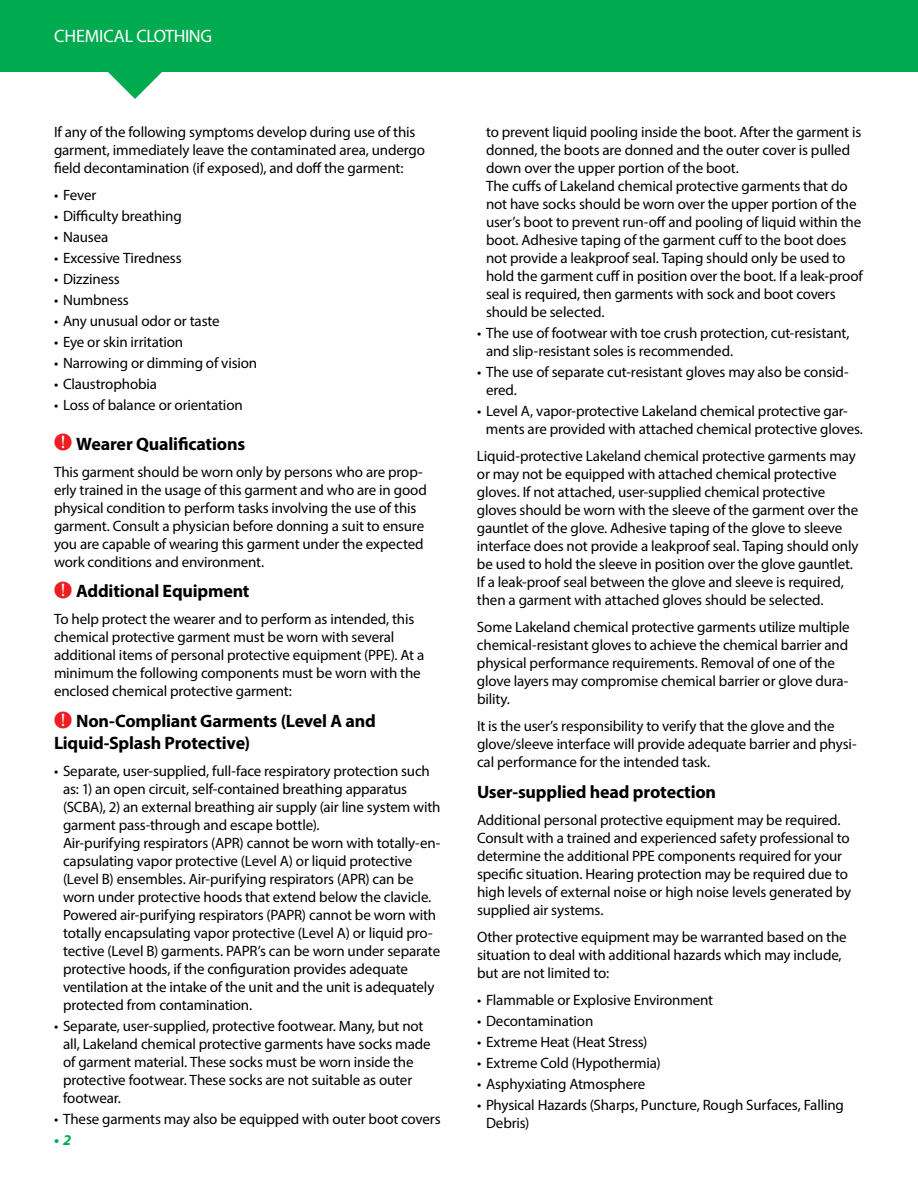
<style>
.page{position:relative;width:918px;height:1188px;background:#fff}
.page>*{position:absolute;margin:0;border:0;box-sizing:border-box;transform-origin:0 0}
.t1{font:700 18px/21.6px "Myriad Pro";letter-spacing:-.01em;color:#000}
.t2{font:18px "Myriad Pro";letter-spacing:-.015em;color:#fff}
.t3{font:15px/18px "Myriad Pro";letter-spacing:-.01em;color:#000}
.t4{font:italic 700 15px "Myriad Pro";color:#00ab4f}
.s1{font-family:"Se Lis HS Warning 200 S";font-weight:400;color:#ed1d24}
</style>
<div class="page">
<svg style="left:0;top:0;width:918px;height:99px;fill:#00ab4f"></svg>
<p class="t2" style="left:54px;top:25px;width:159px">CHEMICAL CLOTHING</p>
<p class="t3" style="left:54px;top:123px;width:373px">If any of the following symptoms develop during use of this garment, immediately leave the contaminated area, undergo field decontamination (if exposed), and doff the garment:</p>
<p class="t3" style="left:54px;top:186px;width:44px">• Fever</p>
<p class="t3" style="left:54px;top:207px;width:129px">• Difficulty breathing</p>
<p class="t3" style="left:54px;top:228px;width:56px">• Nausea</p>
<p class="t3" style="left:54px;top:249px;width:129px">• Excessive Tiredness</p>
<p class="t3" style="left:54px;top:270px;width:67px">• Dizziness</p>
<p class="t3" style="left:54px;top:291px;width:76px">• Numbness</p>
<p class="t3" style="left:54px;top:312px;width:167px">• Any unusual odor or taste</p>
<p class="t3" style="left:54px;top:333px;width:131px">• Eye or skin irritation</p>
<p class="t3" style="left:54px;top:354px;width:205px">• Narrowing or dimming of vision</p>
<p class="t3" style="left:54px;top:375px;width:105px">• Claustrophobia</p>
<p class="t3" style="left:54px;top:396px;width:190px">• Loss of balance or orientation</p>
<p class="t1" style="left:54px;top:432px;width:193px"><span class="s1">N</span> Wearer Qualifications</p>
<p class="t3" style="left:54px;top:463px;width:374px">This garment should be worn only by persons who are prop&shy;erly trained in the usage of this garment and who are in good physical condition to perform tasks involving the use of this garment. Consult a physician before donning a suit to ensure you are capable of wearing this garment under the expected work conditions and environment.</p>
<p class="t1" style="left:54px;top:580px;width:197px"><span class="s1">N</span> Additional Equipment</p>
<p class="t3" style="left:54px;top:610px;width:372px">To help protect the wearer and to perform as intended, this chemical protective garment must be worn with several additional items of personal protective equipment (PPE). At a minimum the following components must be worn with the enclosed chemical protective garment:</p>
<p class="t1" style="left:54px;top:710px;width:323px"><span class="s1">N</span> Non-Compliant Garments (Level A and<br>Liquid-Splash Protective)</p>
<p class="t3" style="left:63px;top:761px;width:379px;text-indent:-9px">• Separate, user-supplied, full-face respiratory protection such as: 1) an open circuit, self-contained breathing apparatus (SCBA), 2) an external breathing air supply (air line system with garment pass-through and escape bottle).<br>Air-purifying respirators (APR) cannot be worn with totally-en&shy;capsulating vapor protective (Level A) or liquid protective (Level B) ensembles. Air-purifying respirators (APR) can be worn under protective hoods that extend below the clavicle.<br>Powered air-purifying respirators (PAPR) cannot be worn with totally encapsulating vapor protective (Level A) or liquid pro&shy;tective (Level B) garments. PAPR’s can be worn under separate protective hoods, if the configuration provides adequate ventilation at the intake of the unit and the unit is adequately protected from contamination.</p>
<p class="t3" style="left:63px;top:1016px;width:369px;text-indent:-9px">• Separate, user-supplied, protective footwear. Many, but not all, Lakeland chemical protective garments have socks made of garment material. These socks must be worn inside the protective footwear. These socks are not suitable as outer footwear.</p>
<p class="t3" style="left:54px;top:1109px;width:388px">• These garments may also be equipped with outer boot covers</p>
<p class="t4" style="left:54px;top:1130px;width:19px">• 2</p>
<p class="t3" style="left:486px;top:123px;width:378px">to prevent liquid pooling inside the boot. After the garment is donned, the boots are donned and the outer cover is pulled down over the upper portion of the boot.<br>The cuffs of Lakeland chemical protective garments that do not have socks should be worn over the upper portion of the user’s boot to prevent run-off and pooling of liquid within the boot. Adhesive taping of the garment cuff to the boot does not provide a leakproof seal. Taping should only be used to hold the garment cuff in position over the boot. If a leak-proof seal is required, then garments with sock and boot covers should be selected.</p>
<p class="t3" style="left:486px;top:324px;width:365px;text-indent:-9px">• The use of footwear with toe crush protection, cut-resistant, and slip-resistant soles is recommended.</p>
<p class="t3" style="left:486px;top:363px;width:364px;text-indent:-9px">• The use of separate cut-resistant gloves may also be consid&shy;ered.</p>
<p class="t3" style="left:486px;top:402px;width:379px;text-indent:-9px">• Level A, vapor-protective Lakeland chemical protective gar&shy;ments are provided with attached chemical protective gloves.</p>
<p class="t3" style="left:477px;top:447px;width:383px">Liquid-protective Lakeland chemical protective garments may or may not be equipped with attached chemical protective gloves. If not attached, user-supplied chemical protective gloves should be worn with the sleeve of the garment over the gauntlet of the glove. Adhesive taping of the glove to sleeve interface does not provide a leakproof seal. Taping should only be used to hold the sleeve in position over the glove gauntlet.<br>If a leak-proof seal between the glove and sleeve is required, then a garment with attached gloves should be selected.</p>
<p class="t3" style="left:477px;top:618px;width:374px">Some Lakeland chemical protective garments utilize multiple chemical-resistant gloves to achieve the chemical barrier and physical performance requirements. Removal of one of the glove layers may compromise chemical barrier or glove dura&shy;bility.</p>
<p class="t3" style="left:477px;top:717px;width:381px">It is the user’s responsibility to verify that the glove and the glove/sleeve interface will provide adequate barrier and physi&shy;cal performance for the intended task.</p>
<p class="t1" style="left:477px;top:780px;width:241px">User-supplied head protection</p>
<p class="t3" style="left:477px;top:811px;width:376px">Additional personal protective equipment may be required.<br>Consult with a trained and experienced safety professional to determine the additional PPE components required for your specific situation. Hearing protection may be required due to high levels of external noise or high noise levels generated by supplied air systems.</p>
<p class="t3" style="left:477px;top:928px;width:371px">Other protective equipment may be warranted based on the situation to deal with additional hazards which may include, but are not limited to:</p>
<p class="t3" style="left:477px;top:991px;width:238px">• Flammable or Explosive Environment</p>
<p class="t3" style="left:477px;top:1012px;width:118px">• Decontamination</p>
<p class="t3" style="left:477px;top:1033px;width:172px">• Extreme Heat (Heat Stress)</p>
<p class="t3" style="left:477px;top:1054px;width:185px">• Extreme Cold (Hypothermia)</p>
<p class="t3" style="left:477px;top:1075px;width:170px">• Asphyxiating Atmosphere</p>
<p class="t3" style="left:486px;top:1096px;width:359px;text-indent:-9px">• Physical Hazards (Sharps, Puncture, Rough Surfaces, Falling<br>Debris)</p>
</div>
